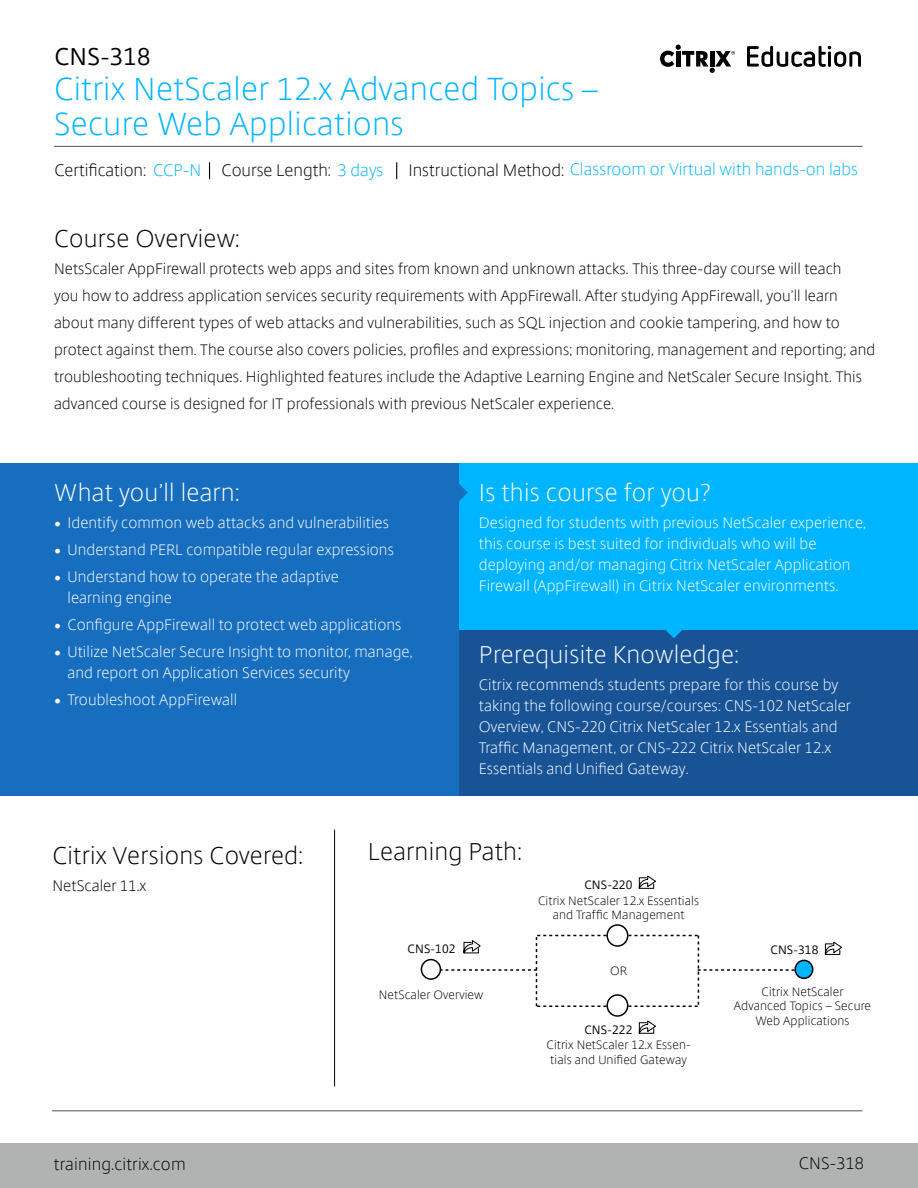
<style>
.page{position:relative;width:918px;height:1188px;background:#fff}
.page>*{position:absolute;margin:0;border:0;box-sizing:border-box;transform-origin:0 0}
.t1{font:300 31.5px/34.8px "Citrix Sans";letter-spacing:.01em;color:#00b5ff}
.t2{font:300 24px "Citrix Sans";letter-spacing:.01em;color:#fff}
.t3{font:300 24px "Citrix Sans";letter-spacing:.01em;color:#000}
.t4{font:24px "Citrix Sans";letter-spacing:.01em;color:#000}
.t5{font:300 16.5px "Citrix Sans";color:#000}
.t6{font:300 16.5px "Citrix Sans";color:#00b5ff}
.t7{font:300 15px/21px "Citrix Sans";letter-spacing:.005em;color:#fff}
.t8{font:300 15px/27px "Citrix Sans";letter-spacing:.005em;color:#000}
.t9{font:300 12px/14.4px "Citrix Sans";letter-spacing:.01em;color:#000;text-align:center}
.t10{font:12px "Citrix Sans";letter-spacing:.01em;color:#000}
.s1{color:#00b5ff}
.s2{color:#000}
.s3{font-family:"Minion Pro";font-weight:400;font-size:18px}
</style>
<div class="page">
<div style="left:0;top:1143px;width:918px;height:45px;background:#b1b3b3"></div>
<svg style="left:209px;top:162px;width:1px;height:17px"></svg>
<svg style="left:396px;top:162px;width:1px;height:17px"></svg>
<hr style="left:54px;top:146px;width:808px;height:1px;background:#63666a">
<svg style="left:747px;top:46px;width:114px;height:21px"></svg>
<svg style="left:660px;top:45px;width:75px;height:28px"></svg>
<div style="left:0;top:463px;width:459px;height:333px;background:#186ebe"></div>
<div style="left:459px;top:629px;width:459px;height:167px;background:#185396"></div>
<div style="left:459px;top:463px;width:459px;height:166px;background:#00b5ff"></div>
<svg style="left:628px;top:935px;width:166px;height:72px"></svg>
<div style="left:606px;top:994px;width:22px;height:23px;border:2px solid #000;border-radius:50%"></div>
<div style="left:606px;top:924px;width:22px;height:23px;border:2px solid #000;border-radius:50%"></div>
<div style="left:421px;top:959px;width:20px;height:21px;border:2px solid #000;border-radius:50%"></div>
<div style="left:795px;top:960px;width:18px;height:18px;background:#00b5ff;border-radius:50%"></div>
<div style="left:794px;top:960px;width:19px;height:19px;border:2px solid #000;border-radius:50%"></div>
<hr style="left:52px;top:1110px;width:810px;height:1px;background:#63666a">
<svg style="left:459px;top:484px;width:9px;height:17px"></svg>
<svg style="left:665px;top:629px;width:18px;height:9px"></svg>
<hr style="left:334px;top:830px;width:1px;height:256px;background:#000">
<svg style="left:434px;top:935px;width:172px;height:72px"></svg>
<svg style="left:639px;top:875px;width:17px;height:14px"></svg>
<svg style="left:639px;top:1020px;width:17px;height:14px"></svg>
<svg style="left:825px;top:941px;width:17px;height:14px"></svg>
<h2 class="t4" style="left:54px;top:42px;width:98px">CNS-318</h2>
<h1 class="t1" style="left:54px;top:72px;width:546px">Citrix NetScaler 12.x Advanced Topics –<br>Secure Web Applications</h1>
<p class="t5" style="left:54px;top:160px;width:330px">Certification: <span class="s1">CCP-N</span> Course Length: <span class="s1">3 days</span></p>
<p class="t6" style="left:408px;top:160px;width:451px"><span class="s2">Instructional Method:</span> Classroom or Virtual with hands-on labs</p>
<h2 class="t3" style="left:54px;top:225px;width:187px">Course Overview:</h2>
<p class="t8" style="left:54px;top:256px;width:823px">NetsScaler AppFirewall protects web apps and sites from known and unknown attacks. This three-day course will teach<br>you how to address application services security requirements with AppFirewall. After studying AppFirewall, you’ll learn about many different types of web attacks and vulnerabilities, such as SQL injection and cookie tampering, and how to protect against them. The course also covers policies, profiles and expressions; monitoring, management and reporting; and troubleshooting techniques. Highlighted features include the Adaptive Learning Engine and NetScaler Secure Insight. This advanced course is designed for IT professionals with previous NetScaler experience.</p>
<h2 class="t2" style="left:54px;top:478px;width:187px">What you’ll learn:</h2>
<p class="t7" style="left:54px;top:512px;width:337px"><span class="s3">•</span> Identify common web attacks and vulnerabilities</p>
<p class="t7" style="left:54px;top:539px;width:341px"><span class="s3">•</span> Understand PERL compatible regular expressions</p>
<p class="t7" style="left:68px;top:566px;width:273px;text-indent:-14px"><span class="s3">•</span> Understand how to operate the adaptive learning engine</p>
<p class="t7" style="left:54px;top:614px;width:349px"><span class="s3">•</span> Configure AppFirewall to protect web applications</p>
<p class="t7" style="left:68px;top:641px;width:347px;text-indent:-14px"><span class="s3">•</span> Utilize NetScaler Secure Insight to monitor, manage, and report on Application Services security</p>
<p class="t7" style="left:54px;top:689px;width:185px"><span class="s3">•</span> Troubleshoot AppFirewall</p>
<h2 class="t2" style="left:479px;top:478px;width:233px">Is this course for you?</h2>
<p class="t7" style="left:479px;top:512px;width:389px">Designed for students with previous NetScaler experience, this course is best suited for individuals who will be deploying and/or managing Citrix NetScaler Application Firewall (AppFirewall) in Citrix NetScaler environments.</p>
<h2 class="t2" style="left:479px;top:641px;width:262px">Prerequisite Knowledge:</h2>
<p class="t7" style="left:479px;top:675px;width:374px">Citrix recommends students prepare for this course by taking the following course/courses: CNS-102 NetScaler Overview, CNS-220 Citrix NetScaler 12.x Essentials and Traffic Management, or CNS-222 Citrix NetScaler 12.x Essentials and Unified Gateway.</p>
<h2 class="t3" style="left:52px;top:841px;width:252px">Citrix Versions Covered:</h2>
<p class="t8" style="left:52px;top:872px;width:96px">NetScaler 11.x</p>
<h2 class="t3" style="left:368px;top:838px;width:156px">Learning Path:</h2>
<p class="t10" style="left:408px;top:941px;width:50px">CNS-102</p>
<p class="t9" style="left:379px;top:988px;width:106px">NetScaler Overview</p>
<p class="t10" style="left:584px;top:877px;width:50px">CNS-220</p>
<p class="t9" style="left:538px;top:894px;width:163px">Citrix NetScaler 12.x Essentials and Traffic Management</p>
<p class="t9" style="left:610px;top:964px;width:18px">OR</p>
<p class="t10" style="left:584px;top:1022px;width:50px">CNS-222</p>
<p class="t9" style="left:547px;top:1038px;width:146px">Citrix NetScaler 12.x Essen&shy;tials and Unified Gateway</p>
<p class="t10" style="left:770px;top:943px;width:50px">CNS-318</p>
<p class="t9" style="left:734px;top:985px;width:139px">Citrix NetScaler<br>Advanced Topics – Secure<br>Web Applications</p>
<p class="t5" style="left:54px;top:1154px;width:133px">training.citrix.com</p>
<p class="t5" style="left:799px;top:1153px;width:67px">CNS-318</p>
</div>
